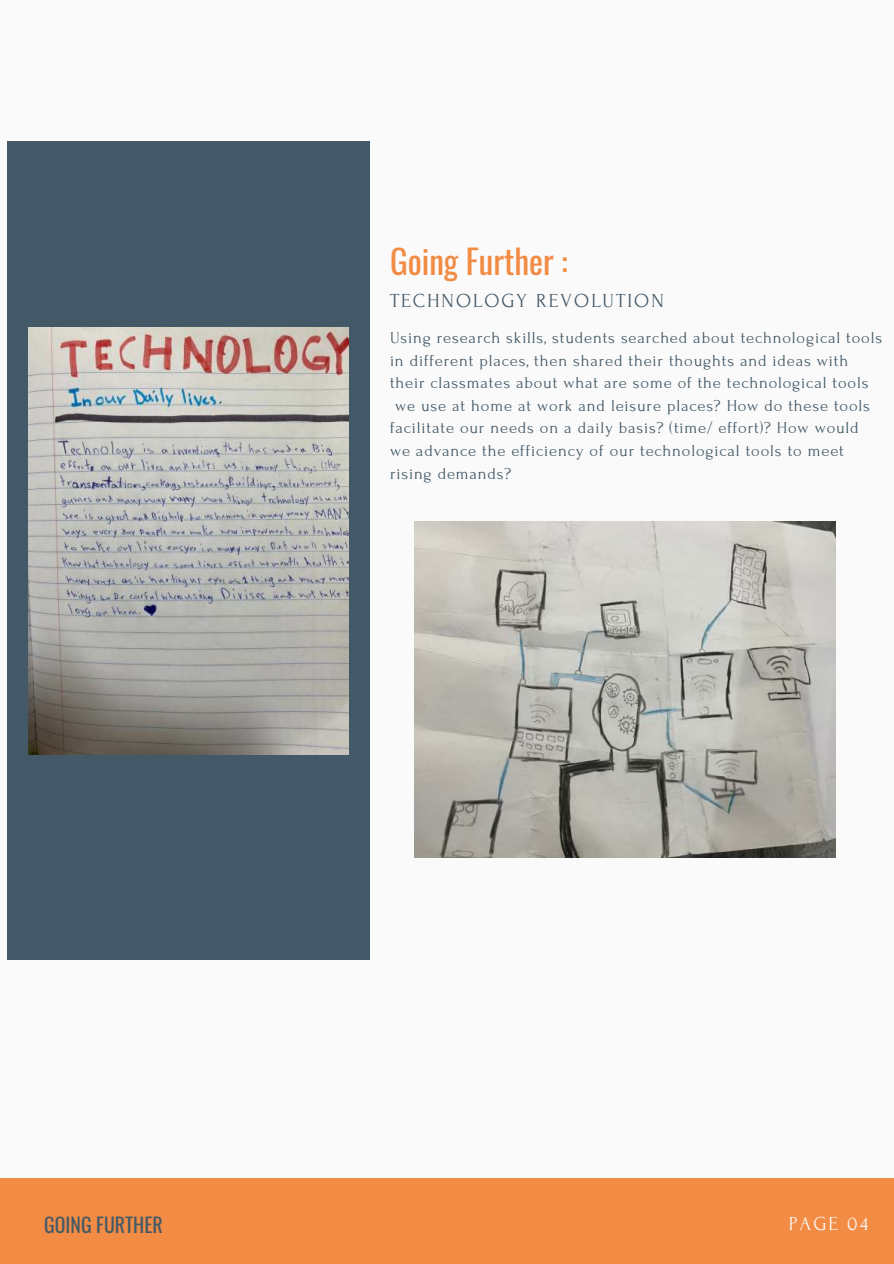
<style>
.page{position:relative;width:894px;height:1264px;background:#fff}
.page>*{position:absolute;margin:0;border:0;box-sizing:border-box;transform-origin:0 0}
.t1{font:33.15px "Oswald";color:#f28b43}
.t2{font:19.8px "Forum";letter-spacing:.1em;color:#435967}
.t3{font:19.8px "Oswald";color:#435967}
.t4{font:19.8px "Forum";letter-spacing:.1em;color:#fafafa}
.t5{font:16.5px "Forum";letter-spacing:.05em;color:#435967}
</style>
<div class="page">
<div style="left:0;top:0;width:893px;height:1263px;background:#fafafa"></div>
<div style="left:7px;top:141px;width:363px;height:819px;background:#435967"></div>
<div style="left:0;top:1178px;width:893px;height:85px;background:#f28b43"></div>
<img style="left:414px;top:521px;width:421px;height:337px">
<img style="left:28px;top:327px;width:320px;height:427px">
<h1 class="t1" style="left:390px;top:232px;width:179px">Going Further :</h1>
<p class="t2" style="left:390px;top:290px;width:275px">TECHNOLOGY REVOLUTION</p>
<p class="t5" style="left:390px;top:329px;width:493px">Using research skills, students searched about technological tools</p>
<p class="t5" style="left:390px;top:352px;width:459px">in different places, then shared their thoughts and ideas with</p>
<p class="t5" style="left:390px;top:374px;width:480px">their classmates about what are some of the technological tools</p>
<p class="t5" style="left:395px;top:397px;width:476px">we use at home at work and leisure places? How do these tools</p>
<p class="t5" style="left:390px;top:419px;width:470px">facilitate our needs on a daily basis? (time/ effort)? How would</p>
<p class="t5" style="left:390px;top:442px;width:455px">we advance the efficiency of our technological tools to meet</p>
<p class="t5" style="left:390px;top:464px;width:123px">rising demands?</p>
<p class="t3" style="left:44px;top:1207px;width:120px">GOING FURTHER</p>
<p class="t4" style="left:788px;top:1212px;width:81px">PAGE 04</p>
</div>
